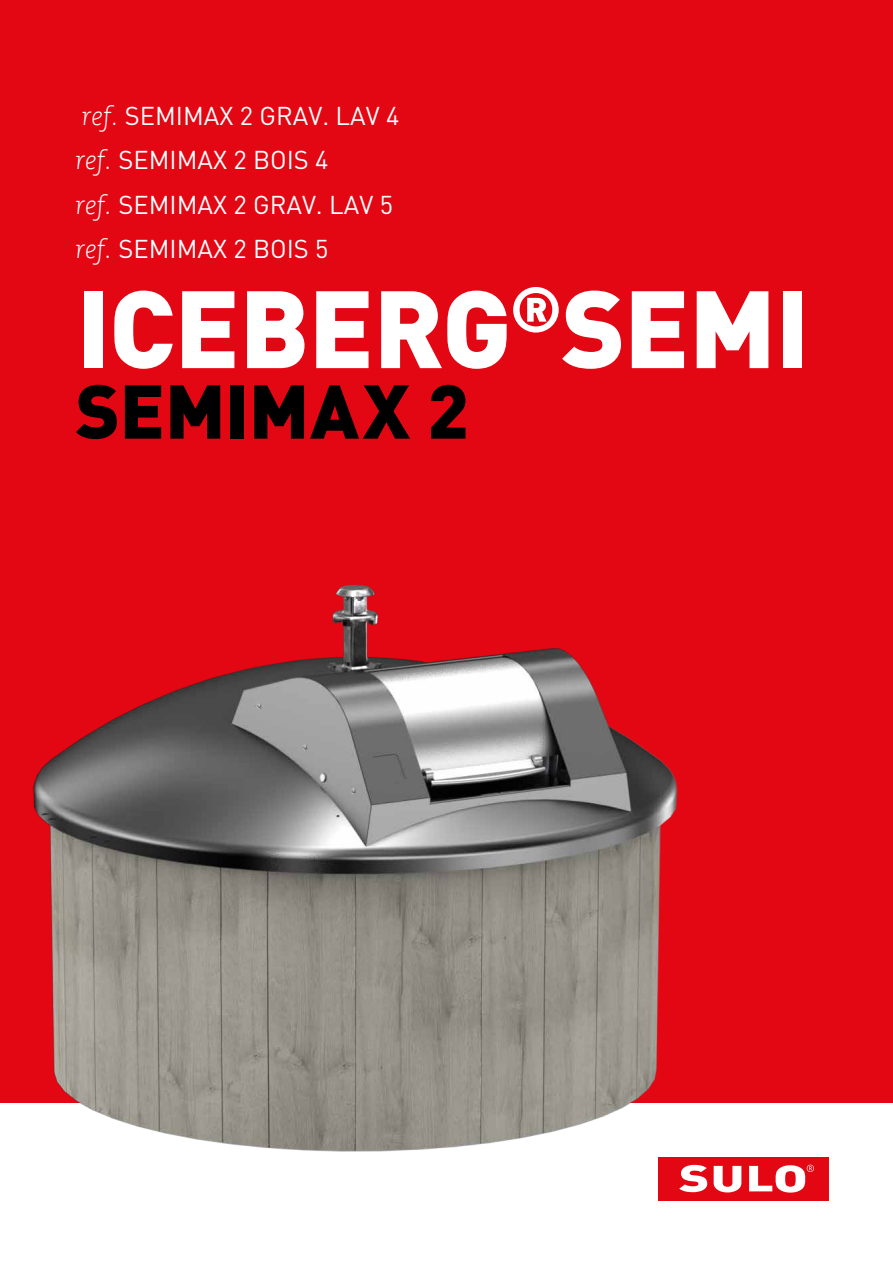
<style>
.page{position:relative;width:893px;height:1263px;background:#fff}
.page>*{position:absolute;margin:0;border:0;box-sizing:border-box;transform-origin:0 0}
.t1{font:900 108px "DIN Pro";letter-spacing:-.01em;color:#fff}
.t2{font:900 75px "DIN Pro";color:#000}
.t3{font:25.5px/44.5px "DIN Pro";color:#fff}
.s1{font-family:"Caecilia LT Pro 46";font-weight:300;font-style:italic}
</style>
<div class="page">
<div style="left:0;top:0;width:893px;height:1102px;background:#e30613"></div>
<img style="left:11px;top:584px;width:882px;height:617px">
<p class="t3" style="left:75px;top:91px;width:326px"><span class="s1">ref.</span> SEMIMAX 2 GRAV. LAV 4 <span class="s1">ref.</span> SEMIMAX 2 BOIS 4<br><span class="s1">ref.</span> SEMIMAX 2 GRAV. LAV 5 <span class="s1">ref.</span> SEMIMAX 2 BOIS 5</p>
<h1 class="t1" style="left:76px;top:256px;width:735px">ICEBERG<sup>®</sup>SEMI</h1>
<h2 class="t2" style="left:76px;top:361px;width:395px">SEMIMAX 2</h2>
</div>
